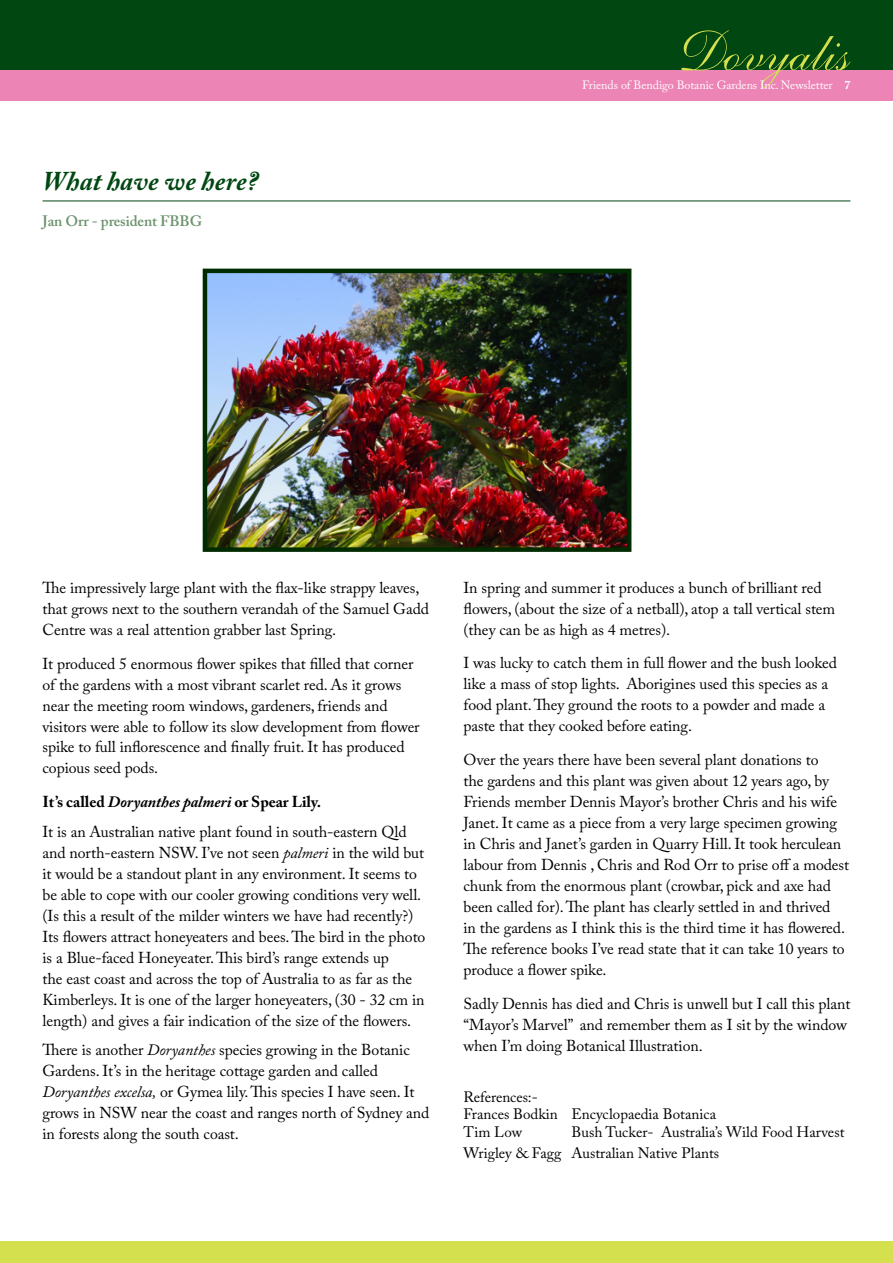
<style>
.page{position:relative;width:893px;height:1263px;background:#fff}
.page>*{position:absolute;margin:0;border:0;box-sizing:border-box;transform-origin:0 0}
.t1{font:italic 700 27px "Adobe Caslon Pro";letter-spacing:.005em;color:#004712}
.t2{font:15.75px/21px "Adobe Caslon Pro";letter-spacing:-.005em;color:#000}
.t3{font:15px/17.2px "Adobe Caslon Pro";color:#000}
.t4{font:600 15px "Adobe Caslon Pro";letter-spacing:-.005em;color:#6b926d}
.t5{font:12px "Adobe Caslon Pro";letter-spacing:-.005em;color:#fff}
.s1{font-weight:700}
.s2{font-weight:700;font-style:italic}
.s3{font-style:italic}
</style>
<div class="page">
<div style="left:0;top:0;width:893px;height:72px;background:#004712"></div>
<div style="left:0;top:70px;width:893px;height:31px;background:#ec84b5"></div>
<div style="left:0;top:1241px;width:893px;height:22px;background:#d5e04e"></div>
<svg style="left:681px;top:30px;width:169px;height:58px"></svg>
<img style="left:208px;top:274px;width:418px;height:273px">
<div style="left:203px;top:269px;width:428px;height:283px;border:4px solid #002a00"></div>
<hr style="left:43px;top:201px;width:807px;height:1px;background:#004712">
<h1 class="t1" style="left:43px;top:165px;width:217px">What have we here?</h1>
<p class="t4" style="left:43px;top:212px;width:161px">Jan Orr - president FBBG</p>
<p class="t5" style="left:582px;top:78px;width:270px">Friends of Bendigo Botanic Gardens Inc. Newsletter <span class="s1">7</span></p>
<p class="t2" style="left:43px;top:577px;width:388px">The impressively large plant with the flax-like strappy leaves, that grows next to the southern verandah of the Samuel Gadd<br>Centre was a real attention grabber last Spring.</p>
<p class="t2" style="left:43px;top:652px;width:379px">It produced 5 enormous flower spikes that filled that corner of the gardens with a most vibrant scarlet red. As it grows near the meeting room windows, gardeners, friends and visitors were able to follow its slow development from flower spike to full inflorescence and finally fruit. It has produced copious seed pods.</p>
<p class="t2" style="left:43px;top:787px;width:366px;line-height:29.5px"><span class="s1">It’s called</span> <span class="s2">Doryanthes palmeri</span> <span class="s1">or Spear Lily.<br></span>It is an Australian native plant found in south-eastern Qld</p>
<p class="t2" style="left:43px;top:842px;width:384px">and north-eastern NSW. I’ve not seen <span class="s3">palmeri</span> in the wild but it would be a standout plant in any environment. It seems to be able to cope with our cooler growing conditions very well. (Is this a result of the milder winters we have had recently?)<br>Its flowers attract honeyeaters and bees. The bird in the photo is a Blue-faced Honeyeater. This bird’s range extends up<br>the east coast and across the top of Australia to as far as the Kimberleys. It is one of the larger honeyeaters, (30 - 32 cm in length) and gives a fair indication of the size of the flowers.</p>
<p class="t2" style="left:43px;top:1039px;width:388px">There is another <span class="s3">Doryanthes</span> species growing in the Botanic Gardens. It’s in the heritage cottage garden and called <span class="s3">Doryanthes excelsa,</span> or Gymea lily. This species I have seen. It grows in NSW near the coast and ranges north of Sydney and in forests along the south coast.</p>
<p class="t2" style="left:463px;top:577px;width:373px">In spring and summer it produces a bunch of brilliant red flowers, (about the size of a netball), atop a tall vertical stem (they can be as high as 4 metres).</p>
<p class="t2" style="left:463px;top:652px;width:375px">I was lucky to catch them in full flower and the bush looked like a mass of stop lights. Aborigines used this species as a food plant. They ground the roots to a powder and made a paste that they cooked before eating.</p>
<p class="t2" style="left:463px;top:749px;width:387px">Over the years there have been several plant donations to<br>the gardens and this plant was given about 12 years ago, by Friends member Dennis Mayor’s brother Chris and his wife Janet. It came as a piece from a very large specimen growing in Chris and Janet’s garden in Quarry Hill. It took herculean labour from Dennis , Chris and Rod Orr to prise off a modest chunk from the enormous plant (crowbar, pick and axe had been called for). The plant has clearly settled in and thrived<br>in the gardens as I think this is the third time it has flowered.<br>The reference books I’ve read state that it can take 10 years to produce a flower spike.</p>
<p class="t2" style="left:463px;top:993px;width:388px">Sadly Dennis has died and Chris is unwell but I call this plant “Mayor’s Marvel” and remember them as I sit by the window when I’m doing Botanical Illustration.</p>
<p class="t3" style="left:463px;top:1088px;width:254px">References:-<br>Frances Bodkin Encyclopaedia Botanica<br>Tim Low</p>
<p class="t3" style="left:463px;top:1120px;width:382px;line-height:21.8px;text-indent:108px">Bush Tucker- Australia’s Wild Food Harvest<br>Wrigley &amp; Fagg Australian Native Plants</p>
</div>
